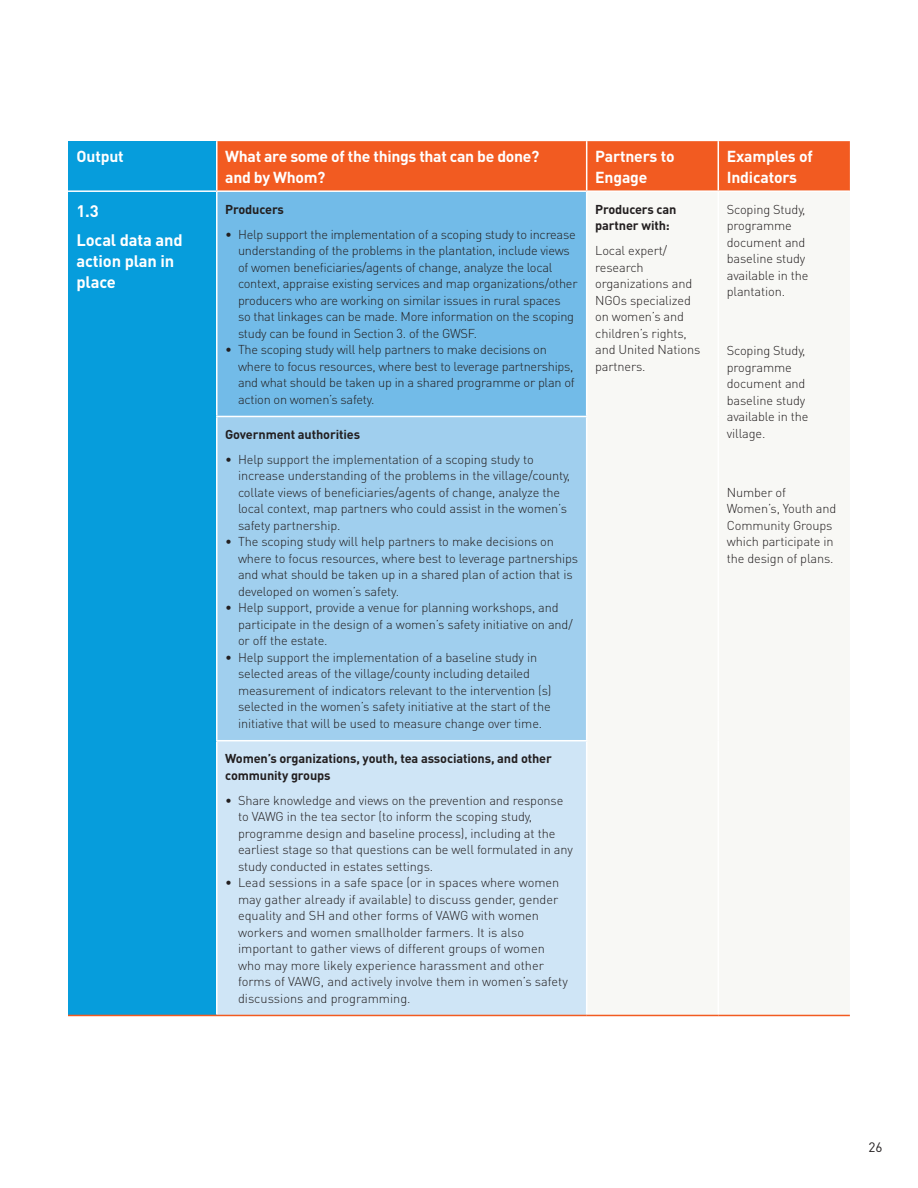
<style>
.page{position:relative;width:918px;height:1188px;background:#fff}
.page>*{position:absolute;margin:0;border:0;box-sizing:border-box;transform-origin:0 0}
.running_text{font:700 16.5px/21px "DIN Pro";letter-spacing:-.01em;color:#fff}
.running_text-2{font:700 15.75px/21px "DIN Pro";letter-spacing:-.02em;color:#fff}
.t1{font:13.5px "DIN Pro";color:#231f20}
.running_text-3{font:300 12.75px/16.5px "DIN Pro";letter-spacing:-.01em;color:#231f20}
.running_text-4{font:700 12.75px/16.5px "DIN Pro";letter-spacing:-.01em;color:#231f20}
</style>
<div class="page">
<div style="left:68px;top:141px;width:149px;height:50px;background:#069ddc"></div>
<div style="left:218px;top:141px;width:632px;height:49px;background:#f25b21"></div>
<div style="left:68px;top:191px;width:149px;height:824px;background:#069ddc"></div>
<div style="left:217px;top:191px;width:370px;height:225px;background:#72bbe8"></div>
<div style="left:217px;top:416px;width:370px;height:325px;background:#a0cfee"></div>
<div style="left:217px;top:741px;width:370px;height:274px;background:#cfe5f6"></div>
<hr style="left:216px;top:141px;width:2px;height:49px;background:#fff">
<hr style="left:586px;top:141px;width:1px;height:49px;background:#fff">
<hr style="left:718px;top:141px;width:1px;height:49px;background:#fff">
<hr style="left:68px;top:190px;width:149px;height:2px;background:#fff">
<hr style="left:217px;top:190px;width:370px;height:2px;background:#fff">
<hr style="left:216px;top:740px;width:371px;height:1px;background:#fff">
<hr style="left:216px;top:192px;width:2px;height:224px;background:#fff">
<hr style="left:586px;top:192px;width:1px;height:224px;background:#fff">
<hr style="left:216px;top:417px;width:2px;height:323px;background:#fff">
<hr style="left:586px;top:417px;width:1px;height:323px;background:#fff">
<hr style="left:216px;top:741px;width:2px;height:274px;background:#fff">
<hr style="left:586px;top:741px;width:1px;height:274px;background:#fff">
<hr style="left:216px;top:416px;width:371px;height:1px;background:#fff">
<hr style="left:68px;top:1015px;width:149px;height:1px;background:#f25b21">
<hr style="left:217px;top:1015px;width:370px;height:1px;background:#f25b21">
<hr style="left:587px;top:1015px;width:131px;height:1px;background:#f25b21">
<hr style="left:718px;top:1015px;width:132px;height:1px;background:#f25b21">
<p class="running_text-2" style="left:77px;top:145px;width:49px">Output</p>
<p class="running_text-2" style="left:225px;top:145px;width:316px">What are some of the things that can be done? and by Whom?</p>
<p class="running_text-2" style="left:595px;top:145px;width:81px">Partners to<br>Engage</p>
<p class="running_text-2" style="left:727px;top:145px;width:88px">Examples of<br>Indicators</p>
<p class="running_text" style="left:77px;top:199px;width:24px">1.3</p>
<p class="running_text" style="left:77px;top:229px;width:108px">Local data and action plan in place</p>
<p class="running_text-3" style="left:727px;top:200px;width:83px">Scoping Study, programme document and baseline study available in the plantation.</p>
<p class="running_text-4" style="left:225px;top:200px;width:60px">Producers</p>
<p class="running_text-3" style="left:238px;top:225px;width:341px;text-indent:-13px">• Help support the implementation of a scoping study to increase understanding of the problems in the plantation, include views of women beneficiaries/agents of change, analyze the local context, appraise existing services and map organizations/other producers who are working on similar issues in rural spaces<br>so that linkages can be made. More information on the scoping study can be found in Section 3. of the GWSF.</p>
<p class="running_text-3" style="left:238px;top:341px;width:338px;text-indent:-13px">• The scoping study will help partners to make decisions on where to focus resources, where best to leverage partnerships, and what should be taken up in a shared programme or plan of action on women’s safety.</p>
<p class="running_text-4" style="left:595px;top:200px;width:83px">Producers can partner with:</p>
<p class="running_text-3" style="left:595px;top:242px;width:107px">Local expert/ research organizations and<br>NGOs specialized on women’s and children’s rights, and United Nations partners.</p>
<p class="running_text-3" style="left:727px;top:342px;width:83px">Scoping Study, programme document and baseline study available in the village.</p>
<p class="running_text-4" style="left:225px;top:426px;width:136px">Government authorities</p>
<p class="running_text-3" style="left:238px;top:451px;width:334px;text-indent:-13px">• Help support the implementation of a scoping study to increase understanding of the problems in the village/county, collate views of beneficiaries/agents of change, analyze the local context, map partners who could assist in the women’s safety partnership.</p>
<p class="running_text-3" style="left:238px;top:533px;width:342px;text-indent:-13px">• The scoping study will help partners to make decisions on where to focus resources, where best to leverage partnerships and what should be taken up in a shared plan of action that is developed on women’s safety.</p>
<p class="running_text-3" style="left:238px;top:599px;width:336px;text-indent:-13px">• Help support, provide a venue for planning workshops, and participate in the design of a women’s safety initiative on and/ or off the estate.</p>
<p class="running_text-3" style="left:238px;top:649px;width:315px;text-indent:-13px">• Help support the implementation of a baseline study in selected areas of the village/county including detailed measurement of indicators relevant to the intervention (s) selected in the women’s safety initiative at the start of the initiative that will be used to measure change over time.</p>
<p class="running_text-4" style="left:225px;top:750px;width:328px">Women’s organizations, youth, tea associations, and other community groups</p>
<p class="running_text-3" style="left:238px;top:791px;width:336px;text-indent:-13px">• Share knowledge and views on the prevention and response to VAWG in the tea sector (to inform the scoping study, programme design and baseline process), including at the earliest stage so that questions can be well formulated in any study conducted in estates settings.</p>
<p class="running_text-3" style="left:238px;top:874px;width:331px;text-indent:-13px">• Lead sessions in a safe space (or in spaces where women may gather already if available) to discuss gender, gender equality and SH and other forms of VAWG with women workers and women smallholder farmers. It is also important to gather views of different groups of women who may more likely experience harassment and other forms of VAWG, and actively involve them in women’s safety discussions and programming.</p>
<p class="running_text-3" style="left:727px;top:483px;width:111px">Number of<br>Women’s, Youth and<br>Community Groups which participate in the design of plans.</p>
<p class="t1" style="left:869px;top:1138px;width:16px">26</p>
</div>
